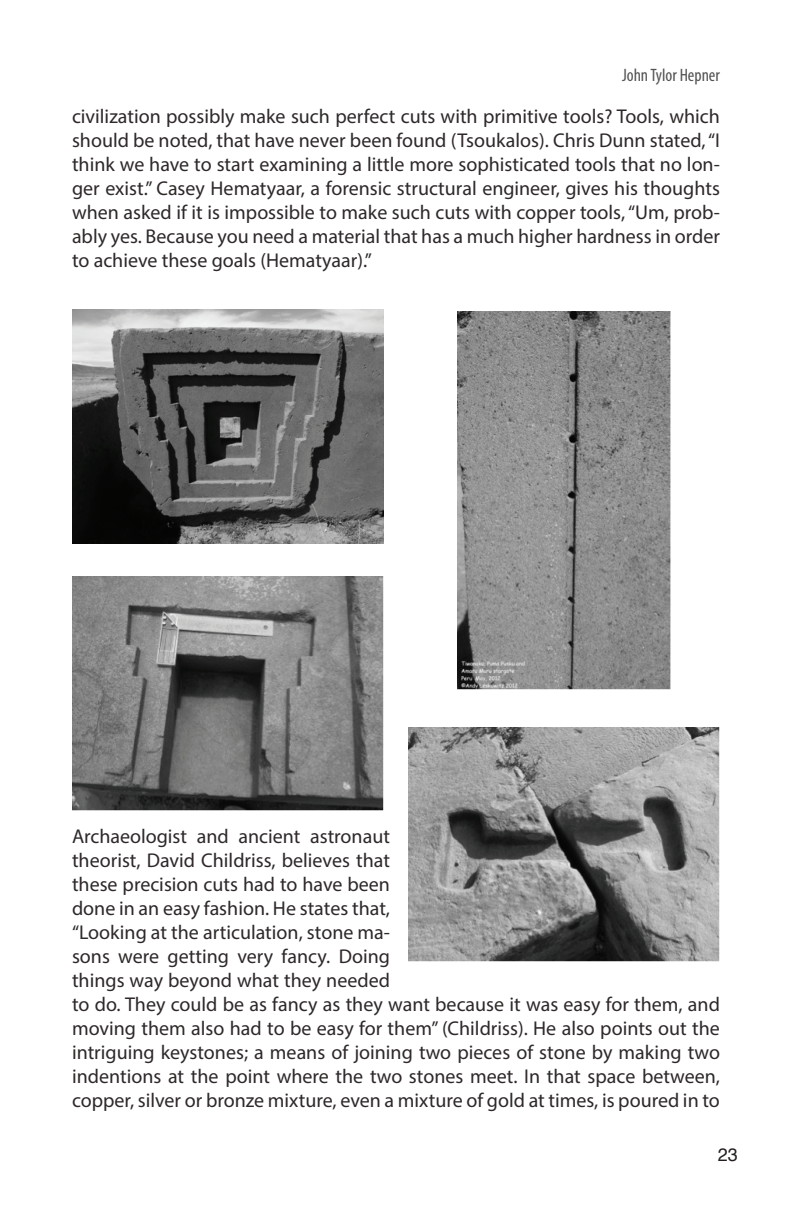
<style>
.page{position:relative;width:792px;height:1224px;background:#fff}
.page>*{position:absolute;margin:0;border:0;box-sizing:border-box;transform-origin:0 0}
.t1{font:20px/24px "Myriad Pro";color:#2e2828;text-align:justify}
.t2{font:condensed 18px "Myriad Pro";color:#535355}
.t3{font:18px "Helvetica";color:#231f20}
</style>
<div class="page">
<img style="left:72px;top:310px;width:312px;height:234px">
<img style="left:458px;top:311px;width:212px;height:379px">
<img style="left:72px;top:576px;width:312px;height:234px">
<img style="left:408px;top:728px;width:312px;height:234px">
<p class="t2" style="left:622px;top:64px;width:99px">John Tylor Hepner</p>
<p class="t1" style="left:72px;top:104px;width:650px">civilization possibly make such perfect cuts with primitive tools? Tools, which should be noted, that have never been found (Tsoukalos). Chris Dunn stated, “I think we have to start examining a little more sophisticated tools that no lon&shy;ger exist.” Casey Hematyaar, a forensic structural engineer, gives his thoughts when asked if it is impossible to make such cuts with copper tools, “Um, prob&shy;ably yes. Because you need a material that has a much higher hardness in order to achieve these goals (Hematyaar).”</p>
<p class="t1" style="left:72px;top:824px;width:650px;text-align:left">Archaeologist and ancient astronaut<br>theorist, David Childriss, believes that<br>these precision cuts had to have been<br>done in an easy fashion. He states that,<br>“Looking at the articulation, stone ma-<br>sons were getting very fancy. Doing<br>things way beyond what they needed<br>to do. They could be as fancy as they want because it was easy for them, and moving them also had to be easy for them” (Childriss). He also points out the intriguing keystones; a means of joining two pieces of stone by making two indentions at the point where the two stones meet. In that space between, copper, silver or bronze mixture, even a mixture of gold at times, is poured in to</p>
<p class="t3" style="left:718px;top:1147px;width:22px">23</p>
</div>
